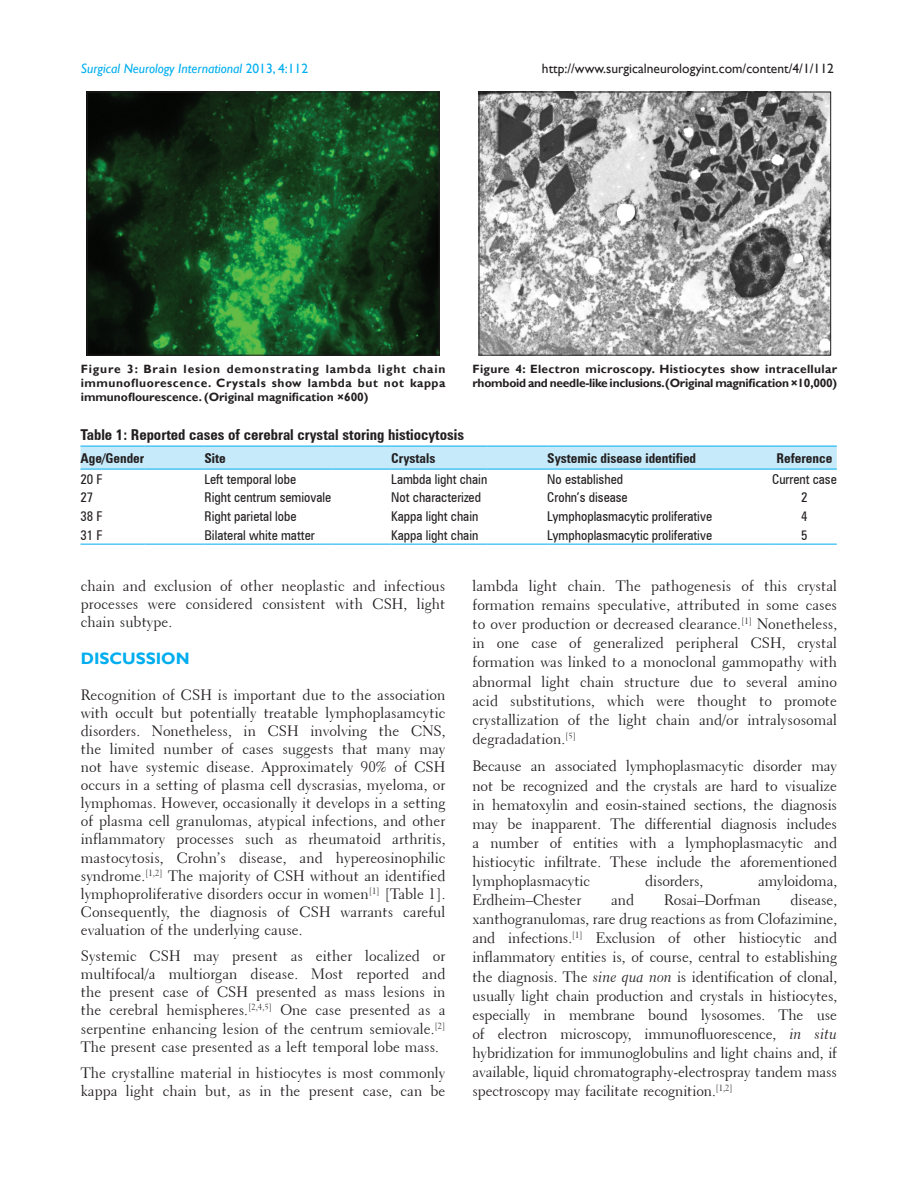
<style>
.page{position:relative;width:918px;height:1188px;background:#fff}
.page>*{position:absolute;margin:0;border:0;box-sizing:border-box;transform-origin:0 0}
.t1{font:700 16.5px "Gill Sans";color:#00aeef}
.TX{font:15px/19px "Transitional 521 BT Roman A";color:#231f20;text-align:justify}
.t2{font:700 condensed 15px "Zurich BT";color:#231f20}
.t3{font:condensed 13.5px "Zurich BT";color:#231f20}
.t4{font:700 condensed 13.5px "Zurich BT";color:#231f20}
.t5{font:13.5px "Gill Sans";color:#231f20}
.t6{font:italic 13.5px "Gill Sans";color:#00aeef}
.FGC{font:700 12px/14.4px "Gill Sans";color:#231f20;text-align:justify}
.s1{font-style:normal}
.s2{font-family:"Transitional 521 BT Cursive A"}
</style>
<div class="page">
<img style="left:89px;top:94px;width:348px;height:259px">
<div style="left:87px;top:92px;width:352px;height:263px;border:1px solid #231f20"></div>
<img style="left:481px;top:94px;width:348px;height:259px">
<div style="left:479px;top:92px;width:352px;height:263px;border:1px solid #231f20"></div>
<div style="left:80px;top:447px;width:757px;height:22px;background:#c6eafa"></div>
<hr style="left:80px;top:544px;width:64px;height:1px;background:#00aeef">
<hr style="left:144px;top:544px;width:60px;height:1px;background:#00aeef">
<hr style="left:204px;top:544px;width:127px;height:1px;background:#00aeef">
<hr style="left:331px;top:544px;width:60px;height:1px;background:#00aeef">
<hr style="left:391px;top:544px;width:96px;height:1px;background:#00aeef">
<hr style="left:487px;top:544px;width:60px;height:1px;background:#00aeef">
<hr style="left:547px;top:544px;width:165px;height:1px;background:#00aeef">
<hr style="left:712px;top:544px;width:60px;height:1px;background:#00aeef">
<hr style="left:772px;top:544px;width:65px;height:1px;background:#00aeef">
<hr style="left:80px;top:469px;width:64px;height:1px;background:#00aeef">
<hr style="left:144px;top:469px;width:60px;height:1px;background:#00aeef">
<hr style="left:204px;top:469px;width:127px;height:1px;background:#00aeef">
<hr style="left:331px;top:469px;width:60px;height:1px;background:#00aeef">
<hr style="left:391px;top:469px;width:96px;height:1px;background:#00aeef">
<hr style="left:487px;top:469px;width:60px;height:1px;background:#00aeef">
<hr style="left:547px;top:469px;width:165px;height:1px;background:#00aeef">
<hr style="left:712px;top:469px;width:60px;height:1px;background:#00aeef">
<hr style="left:772px;top:469px;width:65px;height:1px;background:#00aeef">
<hr style="left:80px;top:446px;width:64px;height:1px;background:#00aeef">
<hr style="left:144px;top:446px;width:60px;height:1px;background:#00aeef">
<hr style="left:204px;top:446px;width:127px;height:1px;background:#00aeef">
<hr style="left:331px;top:446px;width:60px;height:1px;background:#00aeef">
<hr style="left:391px;top:446px;width:96px;height:1px;background:#00aeef">
<hr style="left:487px;top:446px;width:60px;height:1px;background:#00aeef">
<hr style="left:547px;top:446px;width:165px;height:1px;background:#00aeef">
<hr style="left:712px;top:446px;width:60px;height:1px;background:#00aeef">
<hr style="left:772px;top:446px;width:65px;height:1px;background:#00aeef">
<p class="t6" style="left:81px;top:61px;width:229px">Surgical Neurology International <span class="s1">2013, 4:112</span></p>
<p class="t5" style="left:542px;top:61px;width:293px">http://www.surgicalneurologyint.com/content/4/1/112</p>
<p class="FGC" style="left:81px;top:362px;width:366px">Figure 3: Brain lesion demonstrating lambda light chain immunofluorescence. Crystals show lambda but not kappa immunoflourescence. (Original magnification ×600)</p>
<p class="FGC" style="left:473px;top:362px;width:366px">Figure 4: Electron microscopy. Histiocytes show intracellular rhomboid and needle‑like inclusions.(Original magnification ×10,000)</p>
<p class="t2" style="left:80px;top:426px;width:385px">Table 1: Reported cases of cerebral crystal storing histiocytosis</p>
<p class="t4" style="left:80px;top:450px;width:65px">Age/Gender</p>
<p class="t4" style="left:204px;top:450px;width:23px">Site</p>
<p class="t4" style="left:391px;top:450px;width:46px">Crystals</p>
<p class="t4" style="left:547px;top:450px;width:150px">Systemic disease identified</p>
<p class="t4" style="left:777px;top:450px;width:57px">Reference</p>
<p class="t3" style="left:80px;top:471px;width:24px">20 F</p>
<p class="t3" style="left:204px;top:471px;width:93px">Left temporal lobe</p>
<p class="t3" style="left:391px;top:471px;width:97px">Lambda light chain</p>
<p class="t3" style="left:547px;top:471px;width:77px">No established</p>
<p class="t3" style="left:772px;top:471px;width:66px">Current case</p>
<p class="t3" style="left:80px;top:489px;width:14px">27</p>
<p class="t3" style="left:204px;top:489px;width:128px">Right centrum semiovale</p>
<p class="t3" style="left:391px;top:489px;width:91px">Not characterized</p>
<p class="t3" style="left:547px;top:489px;width:82px">Crohn’s disease</p>
<p class="t3" style="left:801px;top:489px;width:8px">2</p>
<p class="t3" style="left:80px;top:508px;width:24px">38 F</p>
<p class="t3" style="left:204px;top:508px;width:94px">Right parietal lobe</p>
<p class="t3" style="left:391px;top:508px;width:89px">Kappa light chain</p>
<p class="t3" style="left:547px;top:508px;width:166px">Lymphoplasmacytic proliferative</p>
<p class="t3" style="left:801px;top:508px;width:8px">4</p>
<p class="t3" style="left:80px;top:527px;width:24px">31 F</p>
<p class="t3" style="left:204px;top:527px;width:112px">Bilateral white matter</p>
<p class="t3" style="left:391px;top:527px;width:89px">Kappa light chain</p>
<p class="t3" style="left:547px;top:527px;width:166px">Lymphoplasmacytic proliferative</p>
<p class="t3" style="left:801px;top:527px;width:8px">5</p>
<p class="TX" style="left:81px;top:577px;width:366px;line-height:18px">chain and exclusion of other neoplastic and infectious processes were considered consistent with CSH, light chain subtype.</p>
<h1 class="t1" style="left:81px;top:648px;width:110px">DISCUSSION</h1>
<p class="TX" style="left:81px;top:686px;width:366px;line-height:18px">Recognition of CSH is important due to the association with occult but potentially treatable lymphoplasamcytic disorders. Nonetheless, in CSH involving the CNS, the limited number of cases suggests that many may not have systemic disease. Approximately 90% of CSH occurs in a setting of plasma cell dyscrasias, myeloma, or lymphomas. However, occasionally it develops in a setting of plasma cell granulomas, atypical infections, and other inflammatory processes such as rheumatoid arthritis, mastocytosis, Crohn’s disease, and hypereosinophilic syndrome.<sup>[1,2]</sup> The majority of CSH without an identified lymphoproliferative disorders occur in women<sup>[1]</sup> [Table 1].<br>Consequently, the diagnosis of CSH warrants careful evaluation of the underlying cause.</p>
<p class="TX" style="left:81px;top:947px;width:366px;line-height:18px">Systemic CSH may present as either localized or multifocal/a multiorgan disease. Most reported and the present case of CSH presented as mass lesions in the cerebral hemispheres.<sup>[2,4,5]</sup> One case presented as a serpentine enhancing lesion of the centrum semiovale.<sup>[2] </sup>The present case presented as a left temporal lobe mass.</p>
<p class="TX" style="left:81px;top:1064px;width:366px;line-height:18px">The crystalline material in histiocytes is most commonly kappa light chain but, as in the present case, can be</p>
<p class="TX" style="left:472px;top:576px;width:366px">lambda light chain. The pathogenesis of this crystal formation remains speculative, attributed in some cases to over production or decreased clearance.<sup>[1]</sup> Nonetheless, in one case of generalized peripheral CSH, crystal formation was linked to a monoclonal gammopathy with abnormal light chain structure due to several amino acid substitutions, which were thought to promote crystallization of the light chain and/or intralysosomal degradadation.<sup>[5]</sup></p>
<p class="TX" style="left:472px;top:757px;width:366px">Because an associated lymphoplasmacytic disorder may not be recognized and the crystals are hard to visualize in hematoxylin and eosin‑stained sections, the diagnosis may be inapparent. The differential diagnosis includes a number of entities with a lymphoplasmacytic and histiocytic infiltrate. These include the aforementioned lymphoplasmacytic</p>
<p class="TX" style="left:645px;top:871px;width:60px">disorders,</p>
<p class="TX" style="left:758px;top:871px;width:81px">amyloidoma,</p>
<p class="TX" style="left:472px;top:891px;width:366px;text-indent:318px">disease, xanthogranulomas, rare drug reactions as from Clofazimine, and infections.<sup>[1]</sup> Exclusion of other histiocytic and inflammatory entities is, of course, central to establishing the diagnosis. The <span class="s2">sine qua non</span> is identification of clonal, usually light chain production and crystals in histiocytes, especially in membrane bound lysosomes. The use of electron microscopy, immunofluorescence, <span class="s2">in situ </span>hybridization for immunoglobulins and light chains and, if available, liquid chromatography‑electrospray tandem mass spectroscopy may facilitate recognition.<sup>[1,2]</sup></p>
<p class="TX" style="left:472px;top:891px;width:110px">Erdheim–Chester</p>
<p class="TX" style="left:611px;top:891px;width:24px">and</p>
<p class="TX" style="left:664px;top:891px;width:98px">Rosai–Dorfman</p>
</div>
